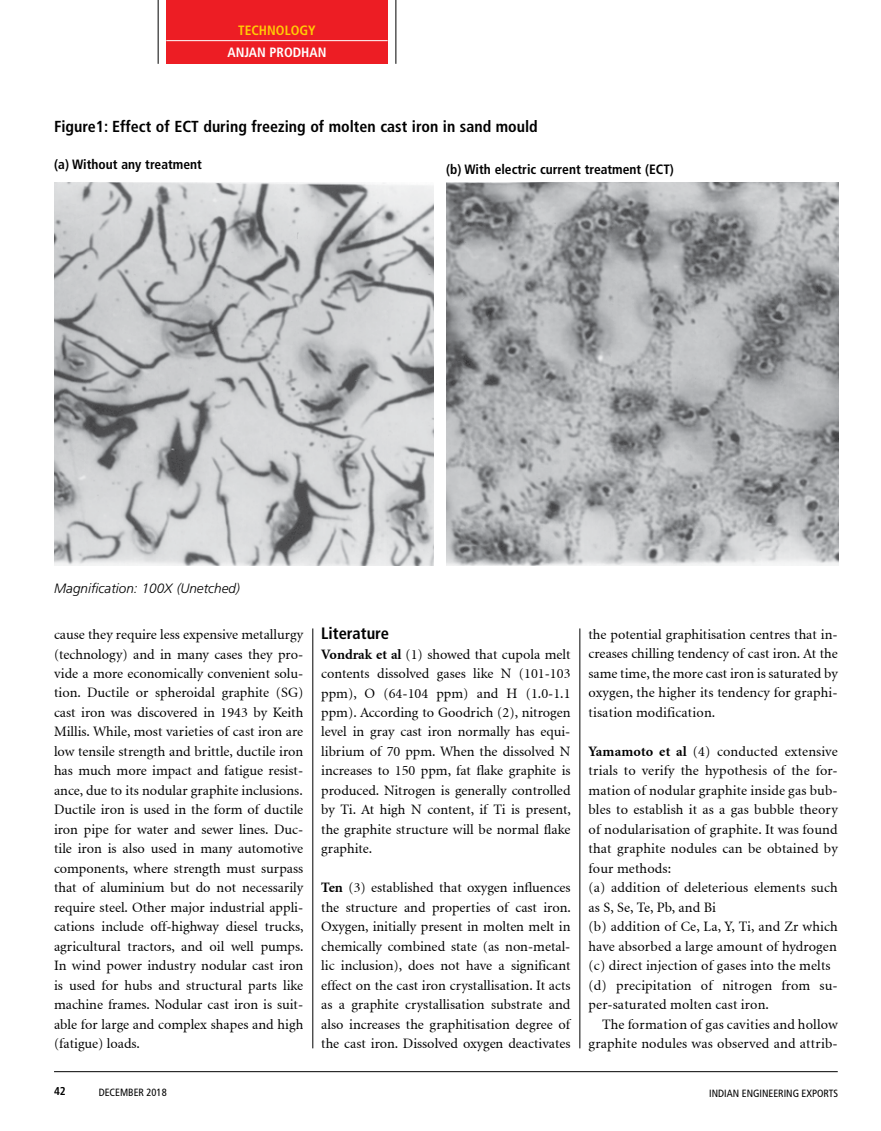
<style>
.page{position:relative;width:881px;height:1131px;background:#fff}
.page>*{position:absolute;margin:0;border:0;box-sizing:border-box;transform-origin:0 0}
.t1{font:700 condensed 16.5px "Frutiger LT Std";color:#000}
.t2{font:700 condensed 15.9px "Frutiger LT Std";color:#000}
.t3{font:14.25px/19.5px "Adobe Corporate ID Minion";letter-spacing:.01em;color:#000;text-align:justify}
.t4{font:700 condensed 13.5px "Frutiger LT Std";color:#000}
.t5{font:italic 300 13.5px "Frutiger LT Std";color:#000}
.t6{font:700 condensed 13.5px "Frutiger LT Std";color:#fff}
.t7{font:700 condensed 13.5px "Frutiger LT Std";color:#ffcb05}
.t8{font:700 condensed 11.4px "Frutiger LT Std";color:#000}
.t9{font:condensed 10.5px "Frutiger LT Std";color:#000}
.s1{font-weight:700}
</style>
<div class="page">
<hr style="left:54px;top:1071px;width:783px;height:1px;background:#000">
<img style="left:54px;top:183px;width:379px;height:382px">
<img style="left:446px;top:183px;width:392px;height:382px">
<hr style="left:579px;top:628px;width:1px;height:420px;background:#000">
<hr style="left:312px;top:628px;width:1px;height:420px;background:#000">
<div style="left:166px;top:0;width:221px;height:64px;background:#ed1d24"></div>
<hr style="left:158px;top:0;width:1px;height:64px;background:#000">
<hr style="left:395px;top:0;width:1px;height:64px;background:#000">
<hr style="left:166px;top:40px;width:221px;height:1px;background:#fff">
<p class="t7" style="left:238px;top:22px;width:79px">TECHNOLOGY</p>
<p class="t6" style="left:227px;top:45px;width:101px">ANJAN PRODHAN</p>
<p class="t2" style="left:54px;top:117px;width:485px">Figure1: Effect of ECT during freezing of molten cast iron in sand mould</p>
<p class="t4" style="left:54px;top:156px;width:149px">(a) Without any treatment</p>
<p class="t4" style="left:446px;top:161px;width:229px">(b) With electric current treatment (ECT)</p>
<p class="t5" style="left:54px;top:580px;width:187px">Magnification: 100X (Unetched)</p>
<p class="t3" style="left:54px;top:625px;width:251px">cause they require less expensive metallurgy (technology) and in many cases they pro&shy;vide a more economically convenient solu&shy;tion. Ductile or spheroidal graphite (SG) cast iron was discovered in 1943 by Keith Millis. While, most varieties of cast iron are low tensile strength and brittle, ductile iron has much more impact and fatigue resist&shy;ance, due to its nodular graphite inclusions.<br>Ductile iron is used in the form of ductile iron pipe for water and sewer lines. Duc&shy;tile iron is also used in many automotive components, where strength must surpass that of aluminium but do not necessarily require steel. Other major industrial appli&shy;cations include off-highway diesel trucks, agricultural tractors, and oil well pumps.<br>In wind power industry nodular cast iron is used for hubs and structural parts like machine frames. Nodular cast iron is suit&shy;able for large and complex shapes and high (fatigue) loads.</p>
<p class="t1" style="left:321px;top:623px;width:69px">Literature</p>
<p class="t3" style="left:321px;top:645px;width:251px"><span class="s1">Vondrak et al</span> (1) showed that cupola melt contents dissolved gases like N (101-103 ppm), O (64-104 ppm) and H (1.0-1.1 ppm). According to Goodrich (2), nitrogen level in gray cast iron normally has equi&shy;librium of 70 ppm. When the dissolved N increases to 150 ppm, fat flake graphite is produced. Nitrogen is generally controlled by Ti. At high N content, if Ti is present, the graphite structure will be normal flake graphite.</p>
<p class="t3" style="left:321px;top:879px;width:251px"><span class="s1">Ten</span> (3) established that oxygen influences the structure and properties of cast iron.<br>Oxygen, initially present in molten melt in chemically combined state (as non-metal&shy;lic inclusion), does not have a significant effect on the cast iron crystallisation. It acts as a graphite crystallisation substrate and also increases the graphitisation degree of the cast iron. Dissolved oxygen deactivates</p>
<p class="t3" style="left:588px;top:625px;width:251px">the potential graphitisation centres that in&shy;creases chilling tendency of cast iron. At the same time, the more cast iron is saturated by oxygen, the higher its tendency for graphi&shy;tisation modification.</p>
<p class="t3" style="left:588px;top:742px;width:251px;text-align:left"><span class="s1">Yamamoto et al</span> (4) conducted extensive trials to verify the hypothesis of the for&shy;mation of nodular graphite inside gas bub&shy;bles to establish it as a gas bubble theory of nodularisation of graphite. It was found that graphite nodules can be obtained by four methods:<br>(a) addition of deleterious elements such as S, Se, Te, Pb, and Bi<br>(b) addition of Ce, La, Y, Ti, and Zr which have absorbed a large amount of hydrogen (c) direct injection of gases into the melts (d) precipitation of nitrogen from su&shy;per-saturated molten cast iron.</p>
<p class="t3" style="left:588px;top:1015px;width:251px;text-align:right">The formation of gas cavities and hollow graphite nodules was observed and attrib-</p>
<p class="t8" style="left:54px;top:1085px;width:13px">42</p>
<p class="t9" style="left:99px;top:1086px;width:69px">DECEMBER 2018</p>
<p class="t9" style="left:709px;top:1087px;width:130px">INDIAN ENGINEERING EXPORTS</p>
</div>
